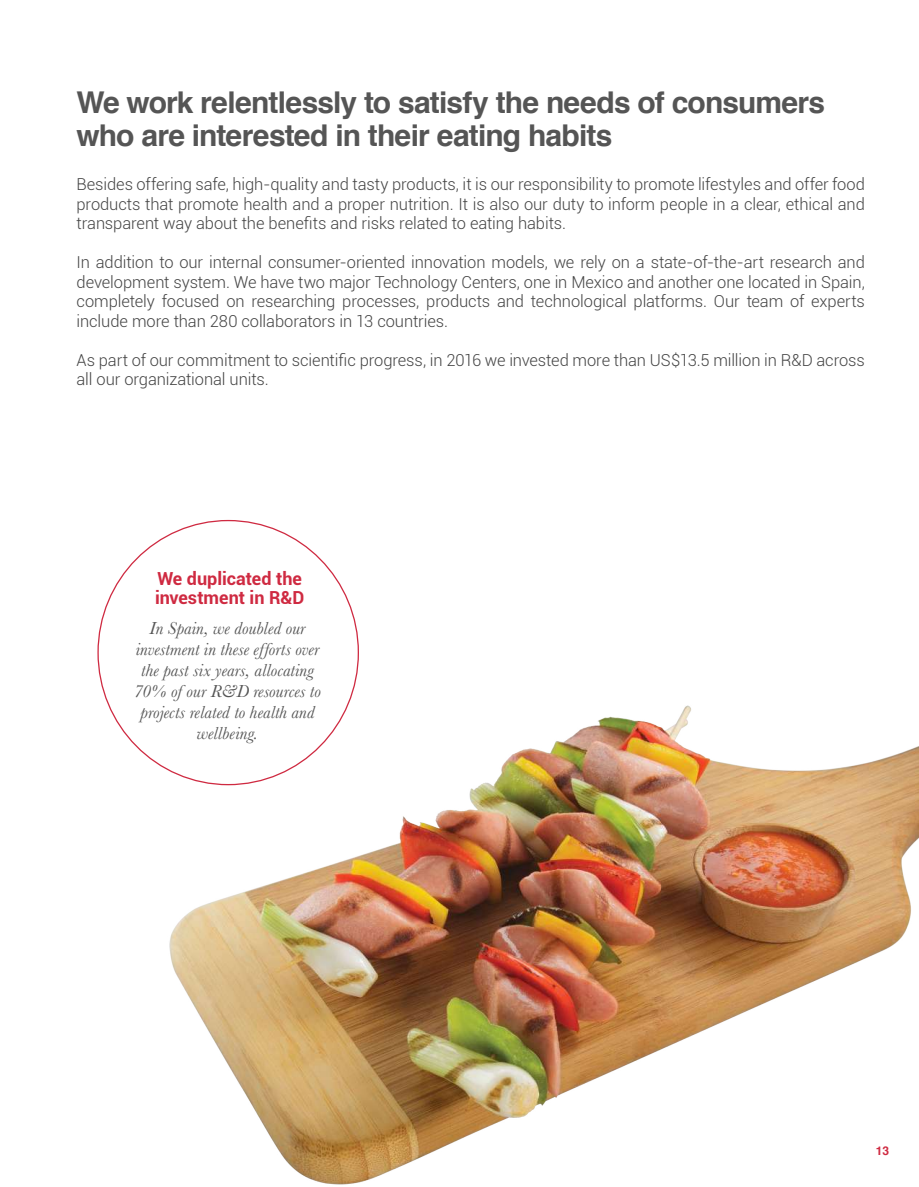
<style>
.page{position:relative;width:919px;height:1187px;background:#fff}
.page>*{position:absolute;margin:0;border:0;box-sizing:border-box;transform-origin:0 0}
.t1{font:700 30px/33px "Helvetica";letter-spacing:-.03em;color:#555}
.t2{font:italic 18px/21px "Baskerville";letter-spacing:.005em;color:#555;text-align:center}
.t3{font:700 18px/19.5px "Roboto";color:#cf2a41}
.t4{font:300 16.5px/19.5px "Roboto";letter-spacing:-.005em;color:#434343;text-align:justify}
.t5{font:700 12px "Helvetica";color:#cf2a41}
</style>
<div class="page">
<img style="left:154px;top:697px;width:764px;height:488px">
<div style="left:99px;top:520px;width:260px;height:264px;background:#fff;border-radius:50%"></div>
<h1 class="t1" style="left:76px;top:87px;width:750px">We work relentlessly to satisfy the needs of consumers who are interested in their eating habits</h1>
<p class="t4" style="left:76px;top:174px;width:789px">Besides offering safe, high-quality and tasty products, it is our responsibility to promote lifestyles and offer food products that promote health and a proper nutrition. It is also our duty to inform people in a clear, ethical and transparent way about the benefits and risks related to eating habits.</p>
<p class="t4" style="left:76px;top:252px;width:789px">In addition to our internal consumer-oriented innovation models, we rely on a state-of-the-art research and development system. We have two major Technology Centers, one in Mexico and another one located in Spain, completely focused on researching processes, products and technological platforms. Our team of experts include more than 280 collaborators in 13 countries.</p>
<p class="t4" style="left:76px;top:349px;width:789px">As part of our commitment to scientific progress, in 2016 we invested more than US$13.5 million in R&amp;D across all our organizational units.</p>
<p class="t3" style="left:155px;top:568px;width:151px">We duplicated the investment in R&amp;D</p>
<p class="t2" style="left:134px;top:617px;width:188px">In Spain, we doubled our investment in these efforts over the past six years, allocating<br>70% of our R&amp;D resources to projects related to health and wellbeing.</p>
<p class="t5" style="left:875px;top:1140px;width:15px">13</p>
</div>
